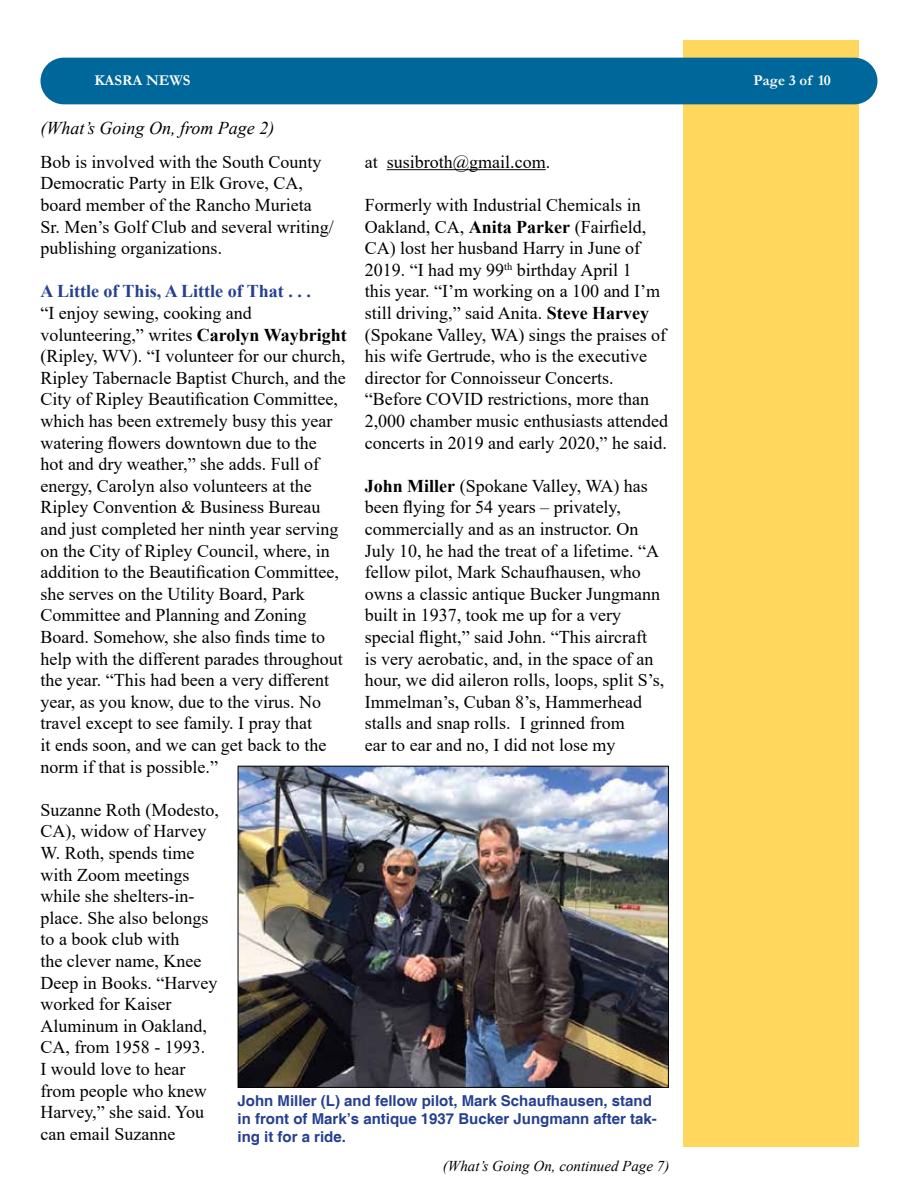
<style>
.page{position:relative;width:918px;height:1188px;background:#fff}
.page>*{position:absolute;margin:0;border:0;box-sizing:border-box;transform-origin:0 0}
.t1{font:18px/21.6px "Times New Roman";color:#000}
.t2{font:700 18px "Times New Roman";color:#25408f}
.t3{font:italic 18px "Times New Roman";color:#000}
.t4{font:700 15px/18px "Helvetica";color:#25408f}
.t5{font:italic 15px "Times New Roman";color:#000}
.t6{font:700 15px "Garamond";color:#fff}
.s1{font-weight:700}
</style>
<div class="page">
<div style="left:684px;top:40px;width:175px;height:1108px;background:#ffd75c"></div>
<div style="left:40px;top:58px;width:837px;height:46px;background:#00679b;border-radius:23px"></div>
<hr style="left:387px;top:169px;width:159px;height:1px;background:#000">
<img style="left:240px;top:768px;width:427px;height:318px">
<div style="left:238px;top:766px;width:431px;height:322px;border:1px solid #000"></div>
<p class="t6" style="left:94px;top:70px;width:98px">KASRA NEWS</p>
<p class="t6" style="left:754px;top:70px;width:79px">Page 3 of 10</p>
<p class="t3" style="left:40px;top:116px;width:235px">(What’s Going On, from Page 2)</p>
<p class="t1" style="left:40px;top:150px;width:295px">Bob is involved with the South County Democratic Party in Elk Grove, CA, board member of the Rancho Murieta Sr. Men’s Golf Club and several writing/ publishing organizations.</p>
<p class="t2" style="left:40px;top:278px;width:272px">A Little of This, A Little of That . . .</p>
<p class="t1" style="left:40px;top:302px;width:308px">“I enjoy sewing, cooking and volunteering,” writes <span class="s1">Carolyn Waybright </span>(Ripley, WV). “I volunteer for our church, Ripley Tabernacle Baptist Church, and the City of Ripley Beautification Committee, which has been extremely busy this year watering flowers downtown due to the<br>hot and dry weather,” she adds. Full of energy, Carolyn also volunteers at the Ripley Convention &amp; Business Bureau and just completed her ninth year serving on the City of Ripley Council, where, in addition to the Beautification Committee, she serves on the Utility Board, Park Committee and Planning and Zoning Board. Somehow, she also finds time to help with the different parades throughout the year. “This had been a very different year, as you know, due to the virus. No travel except to see family. I pray that<br>it ends soon, and we can get back to the norm if that is possible.”</p>
<p class="t1" style="left:40px;top:798px;width:180px">Suzanne Roth (Modesto,<br>CA), widow of Harvey<br>W. Roth, spends time with Zoom meetings while she shelters-in&shy;place. She also belongs to a book club with<br>the clever name, Knee<br>Deep in Books. “Harvey worked for Kaiser<br>Aluminum in Oakland,<br>CA, from 1958 - 1993.<br>I would love to hear from people who knew<br>Harvey,” she said. You can email Suzanne</p>
<p class="t1" style="left:365px;top:150px;width:187px">at susibroth@gmail.com.</p>
<p class="t1" style="left:365px;top:194px;width:305px">Formerly with Industrial Chemicals in Oakland, CA, <span class="s1">Anita Parker</span> (Fairfield, CA) lost her husband Harry in June of 2019. “I had my 99<sup>th</sup> birthday April 1<br>this year. “I’m working on a 100 and I’m still driving,” said Anita. <span class="s1">Steve Harvey </span>(Spokane Valley, WA) sings the praises of his wife Gertrude, who is the executive director for Connoisseur Concerts. “Before COVID restrictions, more than 2,000 chamber music enthusiasts attended concerts in 2019 and early 2020,” he said.</p>
<p class="t1" style="left:365px;top:474px;width:301px"><span class="s1">John Miller</span> (Spokane Valley, WA) has been flying for 54 years – privately, commercially and as an instructor. On July 10, he had the treat of a lifetime. “A fellow pilot, Mark Schaufhausen, who owns a classic antique Bucker Jungmann built in 1937, took me up for a very special flight,” said John. “This aircraft<br>is very aerobatic, and, in the space of an hour, we did aileron rolls, loops, split S’s, Immelman’s, Cuban 8’s, Hammerhead stalls and snap rolls. I grinned from<br>ear to ear and no, I did not lose my</p>
<p class="t4" style="left:238px;top:1092px;width:421px">John Miller (L) and fellow pilot, Mark Schaufhausen, stand in front of Mark’s antique 1937 Bucker Jungmann after tak&shy;ing it for a ride.</p>
<p class="t5" style="left:443px;top:1156px;width:228px">(What’s Going On, continued Page 7)</p>
</div>
